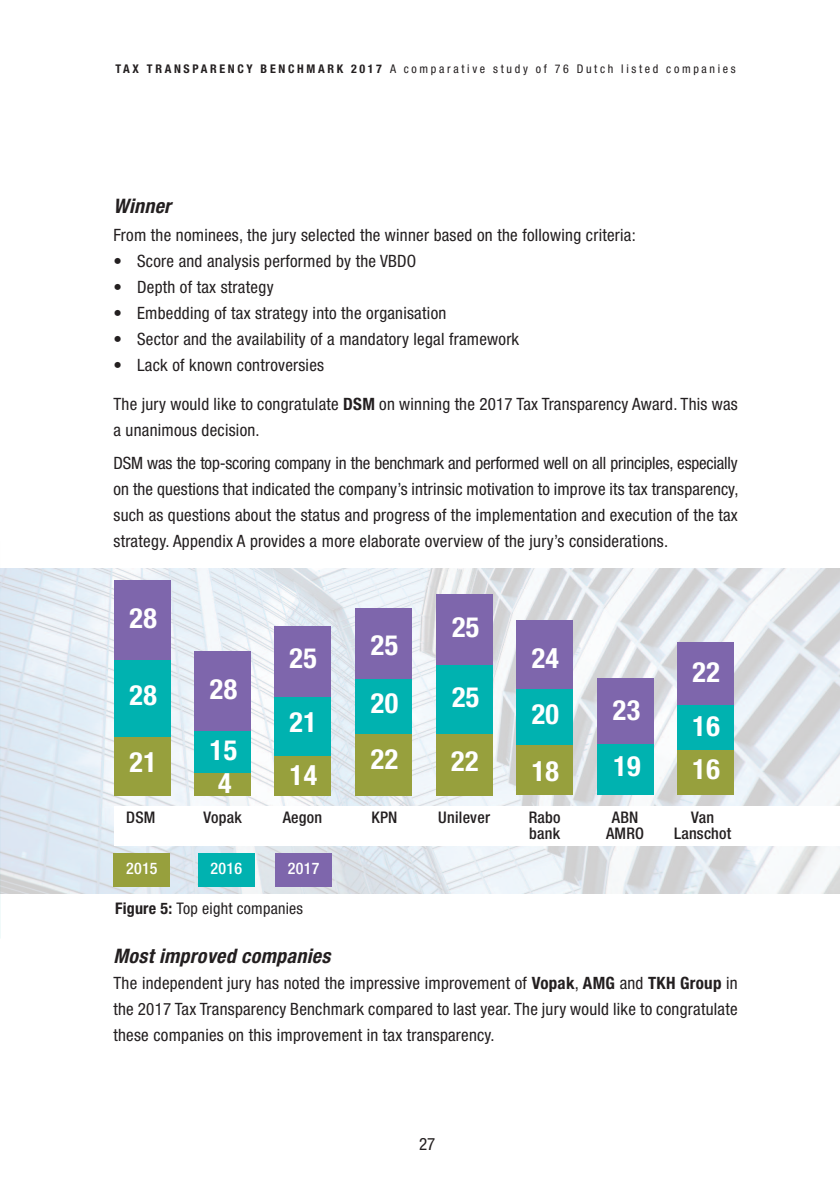
<style>
.page{position:relative;width:840px;height:1191px;background:#fff}
.page>*{position:absolute;margin:0;border:0;box-sizing:border-box;transform-origin:0 0}
.t1{font:700 condensed 28px "Helvetica Neue LT Std";letter-spacing:.015em;color:#fff}
.t2{font:italic 700 condensed 20px "Helvetica Neue LT Std";letter-spacing:.015em;color:#231f20}
.t3{font:condensed 17px/26px "Helvetica Neue LT Std";letter-spacing:.015em;color:#231f20;text-align:justify}
.t4{font:500 condensed 16px/16px "Helvetica Neue LT Std";letter-spacing:.015em;color:#231f20;text-align:center}
.t5{font:condensed 16px "Helvetica Neue LT Std";letter-spacing:.015em;color:#231f20}
.t6{font:500 condensed 16px "Helvetica Neue LT Std";letter-spacing:.015em;color:#fff}
.t7{font:condensed 12px "Helvetica Neue LT Std";letter-spacing:.22em;color:#231f20}
.s1{font-weight:700}
</style>
<div class="page">
<hr style="left:0;top:510px;width:1px;height:429px;background:#00b2b0;opacity:.29">
<img style="left:0;top:568px;width:839px;height:325px">
<div style="left:114px;top:806px;width:725px;height:39px;background:#fff"></div>
<div style="left:194px;top:773px;width:57px;height:22px;background:#97a03d"></div>
<div style="left:194px;top:730px;width:57px;height:43px;background:#00b2b0"></div>
<div style="left:194px;top:651px;width:57px;height:79px;background:#7e66ac"></div>
<div style="left:355px;top:733px;width:57px;height:62px;background:#97a03d"></div>
<div style="left:355px;top:677px;width:57px;height:57px;background:#00b2b0"></div>
<div style="left:355px;top:607px;width:57px;height:71px;background:#7e66ac"></div>
<div style="left:274px;top:755px;width:57px;height:40px;background:#97a03d"></div>
<div style="left:274px;top:696px;width:57px;height:59px;background:#00b2b0"></div>
<div style="left:274px;top:626px;width:57px;height:71px;background:#7e66ac"></div>
<div style="left:436px;top:733px;width:57px;height:62px;background:#97a03d"></div>
<div style="left:436px;top:663px;width:57px;height:71px;background:#00b2b0"></div>
<div style="left:436px;top:593px;width:57px;height:71px;background:#7e66ac"></div>
<div style="left:516px;top:743px;width:56px;height:51px;background:#97a03d"></div>
<div style="left:516px;top:688px;width:56px;height:57px;background:#00b2b0"></div>
<div style="left:516px;top:620px;width:56px;height:68px;background:#7e66ac"></div>
<div style="left:597px;top:741px;width:56px;height:54px;background:#00b2b0"></div>
<div style="left:597px;top:678px;width:56px;height:65px;background:#7e66ac"></div>
<div style="left:676px;top:749px;width:57px;height:46px;background:#97a03d"></div>
<div style="left:676px;top:704px;width:57px;height:45px;background:#00b2b0"></div>
<div style="left:676px;top:642px;width:57px;height:63px;background:#7e66ac"></div>
<div style="left:114px;top:736px;width:57px;height:60px;background:#97a03d"></div>
<div style="left:114px;top:657px;width:57px;height:80px;background:#00b2b0"></div>
<div style="left:114px;top:580px;width:57px;height:79px;background:#7e66ac"></div>
<div style="left:113px;top:853px;width:57px;height:33px;background:#97a03d"></div>
<div style="left:198px;top:853px;width:56px;height:33px;background:#00b2b0"></div>
<div style="left:275px;top:853px;width:57px;height:33px;background:#7e66ac"></div>
<p class="t7" style="left:115px;top:65px;width:621px"><span class="s1">TAX TRANSPARENCY BENCHMARK 2017</span> A comparative study of 76 Dutch listed companies</p>
<p class="t2" style="left:113px;top:198px;width:59px">Winner</p>
<p class="t3" style="left:113px;top:224px;width:523px">From the nominees, the jury selected the winner based on the following criteria:</p>
<p class="t3" style="left:113px;top:250px;width:304px">• Score and analysis performed by the VBDO</p>
<p class="t3" style="left:113px;top:276px;width:161px">• Depth of tax strategy</p>
<p class="t3" style="left:113px;top:302px;width:334px">• Embedding of tax strategy into the organisation</p>
<p class="t3" style="left:113px;top:328px;width:407px">• Sector and the availability of a mandatory legal framework</p>
<p class="t3" style="left:113px;top:354px;width:212px">• Lack of known controversies</p>
<p class="t3" style="left:113px;top:393px;width:625px">The jury would like to congratulate <span class="s1">DSM</span> on winning the 2017 Tax Transparency Award. This was a unanimous decision.</p>
<p class="t3" style="left:113px;top:451px;width:626px">DSM was the top-scoring company in the benchmark and performed well on all principles, especially on the questions that indicated the company’s intrinsic motivation to improve its tax transparency, such as questions about the status and progress of the implementation and execution of the tax strategy. Appendix A provides a more elaborate overview of the jury’s considerations.</p>
<h1 class="t1" style="left:129px;top:608px;width:29px">28</h1>
<h1 class="t1" style="left:129px;top:685px;width:29px">28</h1>
<h1 class="t1" style="left:129px;top:752px;width:29px">21</h1>
<p class="t4" style="left:126px;top:810px;width:31px">DSM</p>
<h1 class="t1" style="left:210px;top:679px;width:29px">28</h1>
<h1 class="t1" style="left:210px;top:740px;width:29px">15</h1>
<h1 class="t1" style="left:218px;top:772px;width:15px">4</h1>
<p class="t4" style="left:203px;top:810px;width:40px">Vopak</p>
<h1 class="t1" style="left:289px;top:648px;width:29px">25</h1>
<h1 class="t1" style="left:289px;top:712px;width:29px">21</h1>
<h1 class="t1" style="left:290px;top:765px;width:29px">14</h1>
<p class="t4" style="left:282px;top:810px;width:41px">Aegon</p>
<p class="t6" style="left:126px;top:863px;width:33px">2015</p>
<p class="t6" style="left:210px;top:863px;width:33px">2016</p>
<p class="t6" style="left:288px;top:863px;width:33px">2017</p>
<p class="t5" style="left:115px;top:902px;width:189px"><span class="s1">Figure 5:</span> Top eight companies</p>
<h1 class="t1" style="left:370px;top:635px;width:29px">25</h1>
<h1 class="t1" style="left:452px;top:617px;width:29px">25</h1>
<h1 class="t1" style="left:531px;top:648px;width:29px">24</h1>
<h1 class="t1" style="left:692px;top:662px;width:29px">22</h1>
<h1 class="t1" style="left:370px;top:693px;width:29px">20</h1>
<h1 class="t1" style="left:452px;top:687px;width:29px">25</h1>
<h1 class="t1" style="left:531px;top:704px;width:29px">20</h1>
<h1 class="t1" style="left:612px;top:699px;width:29px">23</h1>
<h1 class="t1" style="left:692px;top:715px;width:29px">16</h1>
<h1 class="t1" style="left:370px;top:748px;width:29px">22</h1>
<h1 class="t1" style="left:451px;top:751px;width:29px">22</h1>
<h1 class="t1" style="left:531px;top:761px;width:29px">18</h1>
<h1 class="t1" style="left:613px;top:755px;width:29px">19</h1>
<h1 class="t1" style="left:692px;top:759px;width:29px">16</h1>
<p class="t4" style="left:371px;top:810px;width:27px">KPN</p>
<p class="t4" style="left:438px;top:810px;width:53px">Unilever</p>
<p class="t4" style="left:528px;top:810px;width:33px;text-align:left">Rabo bank</p>
<p class="t4" style="left:605px;top:810px;width:40px">ABN<br>AMRO</p>
<p class="t4" style="left:673px;top:810px;width:59px">Van<br>Lanschot</p>
<p class="t2" style="left:113px;top:948px;width:218px">Most improved companies</p>
<p class="t3" style="left:113px;top:971px;width:625px">The independent jury has noted the impressive improvement of <span class="s1">Vopak</span>, <span class="s1">AMG</span> and <span class="s1">TKH Group</span> in the 2017 Tax Transparency Benchmark compared to last year. The jury would like to congratulate these companies on this improvement in tax transparency.</p>
<p class="t3" style="left:419px;top:1132px;width:18px">27</p>
</div>
